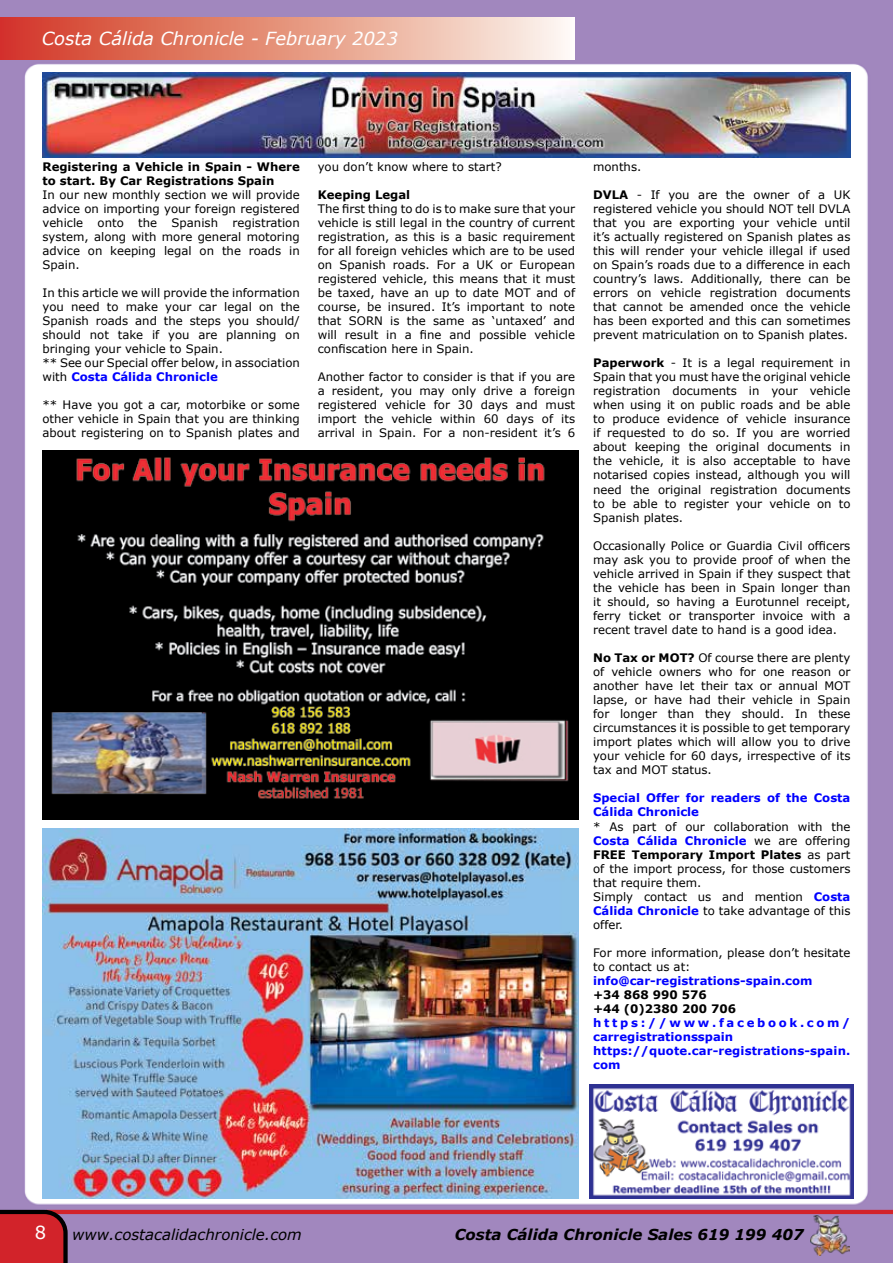
<style>
.page{position:relative;width:893px;height:1263px;background:#fff}
.page>*{position:absolute;margin:0;border:0;box-sizing:border-box;transform-origin:0 0}
.t1{font:italic 18px "Verdana";color:#fff}
.t2{font:18px "Verdana";color:#fff}
.t3{font:italic 700 15px "Verdana";color:#000}
.t4{font:italic 15px "Verdana";color:#000}
.t5{font:11.7px/14.1px "Verdana";color:#000;text-align:justify}
.t6{font:700 11.7px/14.1px "Verdana";color:#00f}
.t7{font:700 11.7px/14.1px "Verdana";color:#000}
.s1{font-weight:700;color:#00f}
.s2{font-weight:700}
</style>
<div class="page">
<img style="left:0;top:0;width:893px;height:1263px">
<hr style="left:46px;top:1210px;width:847px;height:4px;background:#d2232a">
<svg style="left:0;top:1210px;width:68px;height:53px;background:#b62027"></svg>
<img style="left:811px;top:1215px;width:38px;height:40px">
<div style="left:0;top:17px;width:574px;height:43px;background:linear-gradient(to right,#d1351e,#fbf7e9)"></div>
<img style="left:43px;top:72px;width:807px;height:85px">
<img style="left:590px;top:1084px;width:264px;height:115px">
<img style="left:42px;top:829px;width:536px;height:370px">
<img style="left:42px;top:450px;width:536px;height:370px">
<h1 class="t1" style="left:42px;top:27px;width:358px">Costa Cálida Chronicle - February 2023</h1>
<p class="t7" style="left:43px;top:159px;width:259px">Registering a Vehicle in Spain - Where to start. By Car Registrations Spain</p>
<p class="t5" style="left:43px;top:187px;width:259px">In our new monthly section we will provide advice on importing your foreign registered vehicle onto the Spanish registration system, along with more general motoring advice on keeping legal on the roads in Spain.</p>
<p class="t5" style="left:43px;top:286px;width:259px;text-align:left">In this article we will provide the information you need to make your car legal on the Spanish roads and the steps you should/ should not take if you are planning on bringing your vehicle to Spain.<br>** See our Special offer below, in association with <span class="s1">Costa Cálida Chronicle</span></p>
<p class="t5" style="left:43px;top:398px;width:259px">** Have you got a car, motorbike or some other vehicle in Spain that you are thinking about registering on to Spanish plates and</p>
<p class="t5" style="left:318px;top:159px;width:186px">you don’t know where to start?</p>
<p class="t7" style="left:318px;top:187px;width:94px">Keeping Legal</p>
<p class="t5" style="left:318px;top:202px;width:259px">The first thing to do is to make sure that your vehicle is still legal in the country of current registration, as this is a basic requirement for all foreign vehicles which are to be used on Spanish roads. For a UK or European registered vehicle, this means that it must be taxed, have an up to date MOT and of course, be insured. It’s important to note that SORN is the same as ‘untaxed’ and will result in a fine and possible vehicle confiscation here in Spain.</p>
<p class="t5" style="left:318px;top:370px;width:259px">Another factor to consider is that if you are a resident, you may only drive a foreign registered vehicle for 30 days and must import the vehicle within 60 days of its arrival in Spain. For a non-resident it’s 6</p>
<p class="t5" style="left:593px;top:159px;width:50px">months.</p>
<p class="t5" style="left:593px;top:187px;width:259px"><span class="s2">DVLA</span> - If you are the owner of a UK registered vehicle you should NOT tell DVLA that you are exporting your vehicle until it’s actually registered on Spanish plates as this will render your vehicle illegal if used on Spain’s roads due to a difference in each country’s laws. Additionally, there can be errors on vehicle registration documents that cannot be amended once the vehicle has been exported and this can sometimes prevent matriculation on to Spanish plates.</p>
<p class="t5" style="left:593px;top:356px;width:259px"><span class="s2">Paperwork</span> - It is a legal requirement in Spain that you must have the original vehicle registration documents in your vehicle when using it on public roads and be able to produce evidence of vehicle insurance if requested to do so. If you are worried about keeping the original documents in the vehicle, it is also acceptable to have notarised copies instead, although you will need the original registration documents to be able to register your vehicle on to Spanish plates.</p>
<p class="t5" style="left:593px;top:538px;width:259px">Occasionally Police or Guardia Civil officers may ask you to provide proof of when the vehicle arrived in Spain if they suspect that the vehicle has been in Spain longer than it should, so having a Eurotunnel receipt, ferry ticket or transporter invoice with a recent travel date to hand is a good idea.</p>
<p class="t5" style="left:593px;top:651px;width:259px"><span class="s2">No Tax or MOT?</span> Of course there are plenty of vehicle owners who for one reason or another have let their tax or annual MOT lapse, or have had their vehicle in Spain for longer than they should. In these circumstances it is possible to get temporary import plates which will allow you to drive your vehicle for 60 days, irrespective of its tax and MOT status.</p>
<p class="t6" style="left:593px;top:791px;width:259px">Special Offer for readers of the Costa<br>Cálida Chronicle</p>
<p class="t5" style="left:593px;top:819px;width:259px;text-align:left">* As part of our collaboration with the<br><span class="s1">Costa Cálida Chronicle</span> we are offering<br><span class="s2">FREE Temporary Import Plates</span> as part of the import process, for those customers that require them.<br>Simply contact us and mention <span class="s1">Costa<br>Cálida Chronicle</span> to take advantage of this offer.</p>
<p class="t5" style="left:593px;top:946px;width:259px">For more information, please don’t hesitate to contact us at:</p>
<p class="t6" style="left:593px;top:974px;width:221px">info@car-registrations-spain.com</p>
<p class="t7" style="left:593px;top:988px;width:144px">+34 868 990 576 +44 (0)2380 200 706</p>
<p class="t6" style="left:593px;top:1016px;width:259px">https://www.facebook.com/ carregistrationsspain https://quote.car-registrations-spain. com</p>
<h1 class="t2" style="left:35px;top:1221px;width:13px">8</h1>
<p class="t4" style="left:72px;top:1225px;width:231px">www.costacalidachronicle.com</p>
<p class="t3" style="left:455px;top:1225px;width:350px">Costa Cálida Chronicle Sales 619 199 407</p>
</div>
